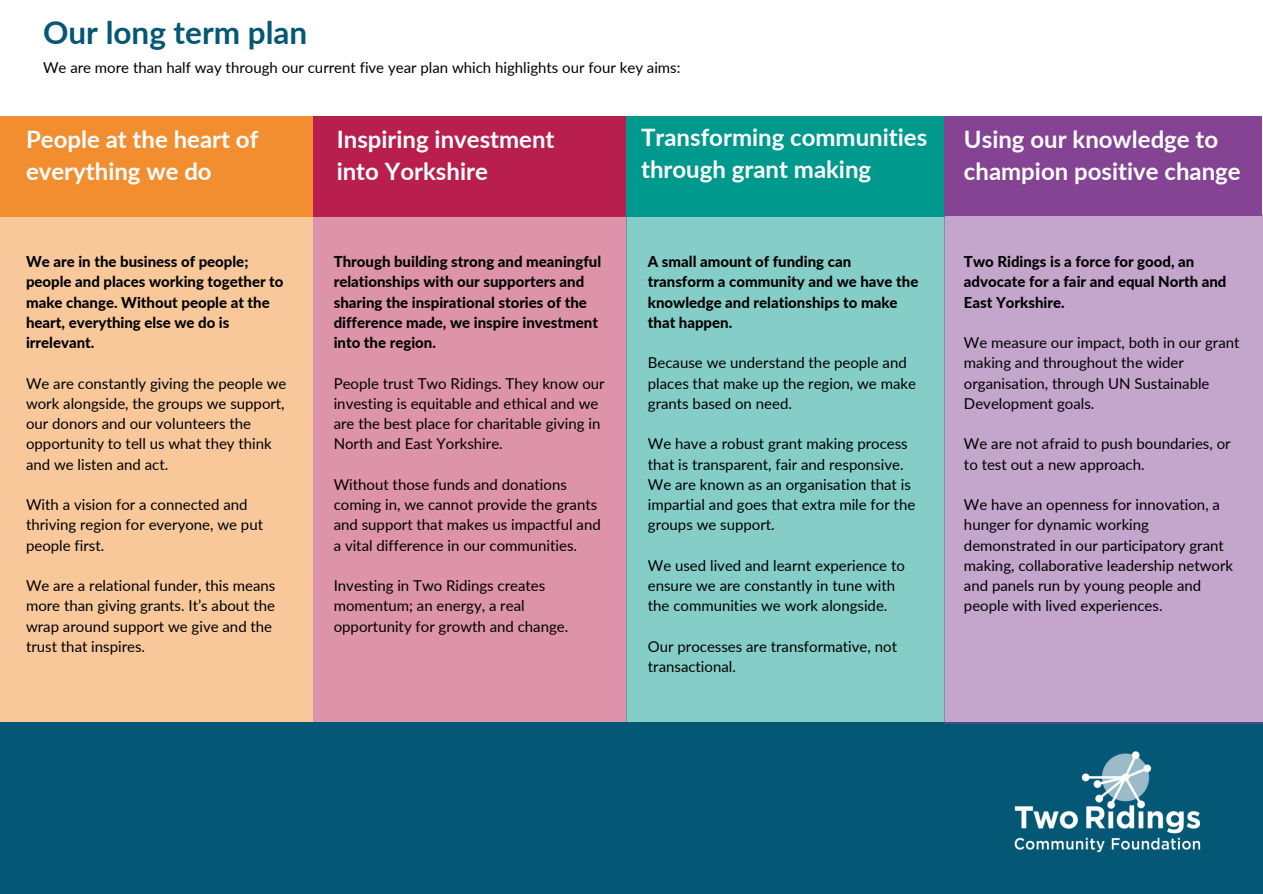
<style>
.page{position:relative;width:1263px;height:894px;background:#fff}
.page>*{position:absolute;margin:0;border:0;box-sizing:border-box;transform-origin:0 0}
.t1{font:700 31.5px "Lato";color:#045775}
.t2{font:700 24px/32.5px "Lato";color:#fff}
.t3{font:15px/20.2px "Lato";color:#000}
.t4{font:800 15px/20.2px "Lato";color:#000}
</style>
<div class="page">
<div style="left:0;top:721px;width:1263px;height:172px;background:#045775"></div>
<img style="left:1014px;top:751px;width:187px;height:102px">
<div style="left:0;top:116px;width:313px;height:100px;background:#f28e30"></div>
<div style="left:313px;top:116px;width:313px;height:100px;background:#b81f4e"></div>
<div style="left:0;top:214px;width:313px;height:507px;background:#f8c89b"></div>
<div style="left:313px;top:216px;width:313px;height:505px;background:#dd93aa"></div>
<div style="left:626px;top:116px;width:318px;height:100px;background:#00998d"></div>
<div style="left:944px;top:116px;width:318px;height:99px;background:#844393"></div>
<div style="left:626px;top:214px;width:318px;height:507px;background:#85cec8"></div>
<div style="left:944px;top:214px;width:319px;height:509px;background:#c4a5cb"></div>
<p class="t1" style="left:43px;top:13px;width:266px">Our long term plan</p>
<p class="t3" style="left:43px;top:57px;width:639px">We are more than half way through our current five year plan which highlights our four key aims:</p>
<p class="t2" style="left:26px;top:122px;width:234px">People at the heart of everything we do</p>
<p class="t2" style="left:337px;top:122px;width:219px">Inspiring investment</p>
<p class="t2" style="left:337px;top:155px;width:153px">into Yorkshire</p>
<p class="t4" style="left:26px;top:251px;width:259px">We are in the business of people; people and places working together to make change. Without people at the heart, everything else we do is irrelevant.</p>
<p class="t3" style="left:26px;top:372px;width:262px">We are constantly giving the people we work alongside, the groups we support, our donors and our volunteers the opportunity to tell us what they think and we listen and act.</p>
<p class="t3" style="left:26px;top:494px;width:239px">With a vision for a connected and thriving region for everyone, we put people first.</p>
<p class="t3" style="left:26px;top:575px;width:251px">We are a relational funder, this means more than giving grants. It’s about the wrap around support we give and the trust that inspires.</p>
<p class="t4" style="left:334px;top:251px;width:269px">Through building strong and meaningful relationships with our supporters and sharing the inspirational stories of the difference made, we inspire investment into the region.</p>
<p class="t3" style="left:334px;top:372px;width:273px">People trust Two Ridings. They know our investing is equitable and ethical and we are the best place for charitable giving in North and East Yorkshire.</p>
<p class="t3" style="left:334px;top:474px;width:269px">Without those funds and donations coming in, we cannot provide the grants and support that makes us impactful and a vital difference in our communities.</p>
<p class="t3" style="left:334px;top:575px;width:236px">Investing in Two Ridings creates momentum; an energy, a real opportunity for growth and change.</p>
<p class="t2" style="left:641px;top:120px;width:288px">Transforming communities</p>
<p class="t2" style="left:641px;top:153px;width:232px">through grant making</p>
<p class="t4" style="left:648px;top:251px;width:272px">A small amount of funding can transform a community and we have the knowledge and relationships to make that happen.</p>
<p class="t3" style="left:648px;top:352px;width:270px">Because we understand the people and places that make up the region, we make grants based on need.</p>
<p class="t3" style="left:648px;top:433px;width:261px">We have a robust grant making process that is transparent, fair and responsive.</p>
<p class="t3" style="left:648px;top:474px;width:269px">We are known as an organisation that is impartial and goes that extra mile for the groups we support.</p>
<p class="t3" style="left:648px;top:555px;width:259px">We used lived and learnt experience to ensure we are constantly in tune with the communities we work alongside.</p>
<p class="t3" style="left:648px;top:636px;width:251px">Our processes are transformative, not transactional.</p>
<p class="t2" style="left:964px;top:122px;width:256px">Using our knowledge to</p>
<p class="t2" style="left:964px;top:155px;width:278px">champion positive change</p>
<p class="t4" style="left:964px;top:251px;width:264px">Two Ridings is a force for good, an advocate for a fair and equal North and<br>East Yorkshire.</p>
<p class="t3" style="left:964px;top:332px;width:277px">We measure our impact, both in our grant making and throughout the wider organisation, through UN Sustainable<br>Development goals.</p>
<p class="t3" style="left:964px;top:433px;width:268px">We are not afraid to push boundaries, or to test out a new approach.</p>
<p class="t3" style="left:964px;top:494px;width:271px">We have an openness for innovation, a hunger for dynamic working demonstrated in our participatory grant making, collaborative leadership network and panels run by young people and people with lived experiences.</p>
</div>
